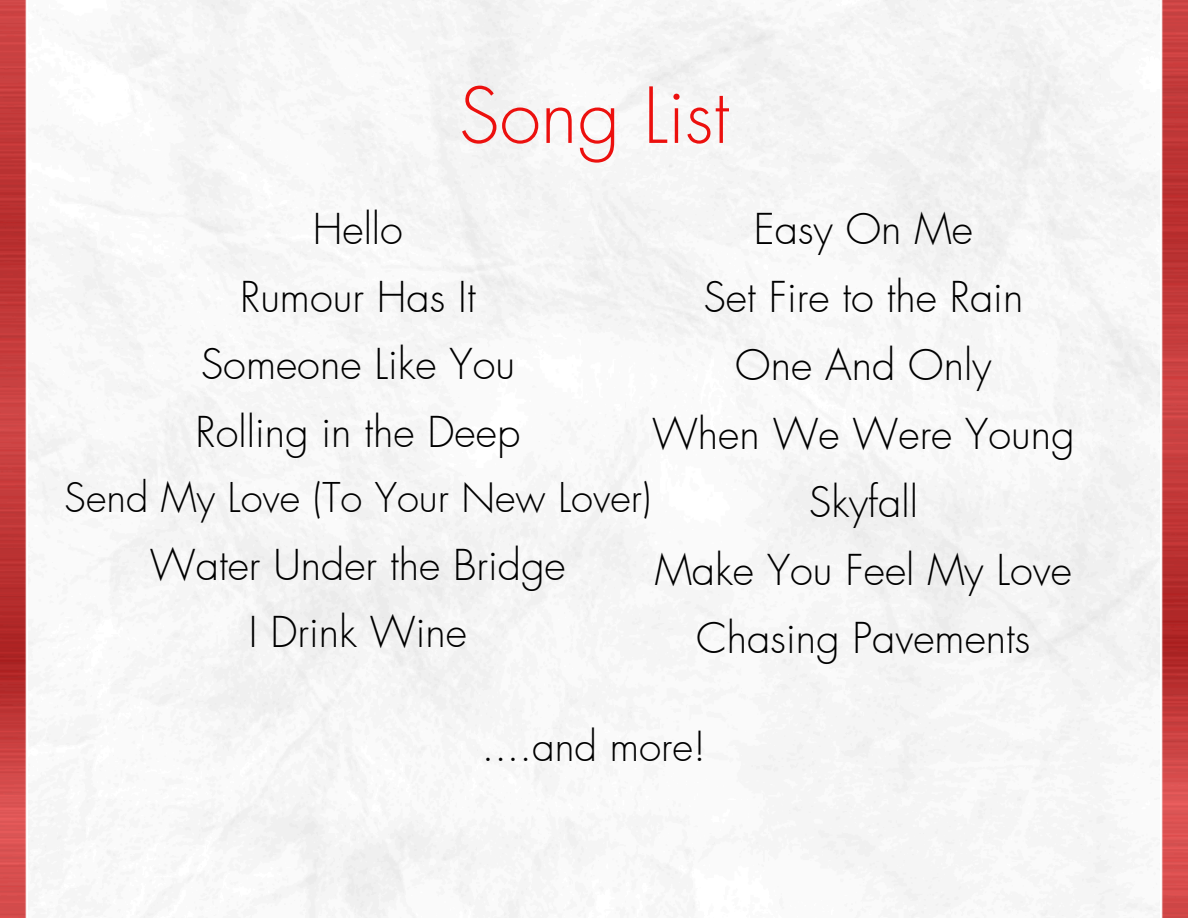
<style>
.page{position:relative;width:1188px;height:918px;background:#fff}
.page>*{position:absolute;margin:0;border:0;box-sizing:border-box;transform-origin:0 0}
.t1{font:300 75px "Futura LT Pro";color:#ec100e}
.t2{font:300 41.55px "Futura LT Pro";color:#000}
.t3{font:300 40.5px "Futura LT Pro";color:#000}
.t4{font:300 40.05px "Futura LT Pro";color:#000}
</style>
<div class="page">
<img style="left:0;top:0;width:1188px;height:918px">
<div style="left:29px;top:0;width:1130px;height:918px;background:#f5f5f5"></div>
<p class="t1" style="left:459px;top:81px;width:272px">Song List</p>
<h1 class="t2" style="left:313px;top:210px;width:92px">Hello</h1>
<p class="t2" style="left:240px;top:277px;width:237px">Rumour Has It</p>
<p class="t2" style="left:201px;top:345px;width:316px">Someone Like You</p>
<p class="t2" style="left:195px;top:412px;width:326px">Rolling in the Deep</p>
<p class="t4" style="left:64px;top:479px;width:589px">Send My Love (To Your New Lover)</p>
<p class="t2" style="left:150px;top:545px;width:417px">Water Under the Bridge</p>
<p class="t2" style="left:249px;top:613px;width:220px">I Drink Wine</p>
<p class="t2" style="left:754px;top:210px;width:220px">Easy On Me</p>
<p class="t2" style="left:703px;top:278px;width:322px">Set Fire to the Rain</p>
<p class="t2" style="left:735px;top:346px;width:258px">One And Only</p>
<p class="t2" style="left:652px;top:414px;width:424px">When We Were Young</p>
<p class="t2" style="left:809px;top:482px;width:111px">Skyfall</p>
<p class="t2" style="left:655px;top:550px;width:419px">Make You Feel My Love</p>
<p class="t2" style="left:696px;top:619px;width:336px">Chasing Pavements</p>
<p class="t3" style="left:482px;top:727px;width:226px">....and more!</p>
</div>
